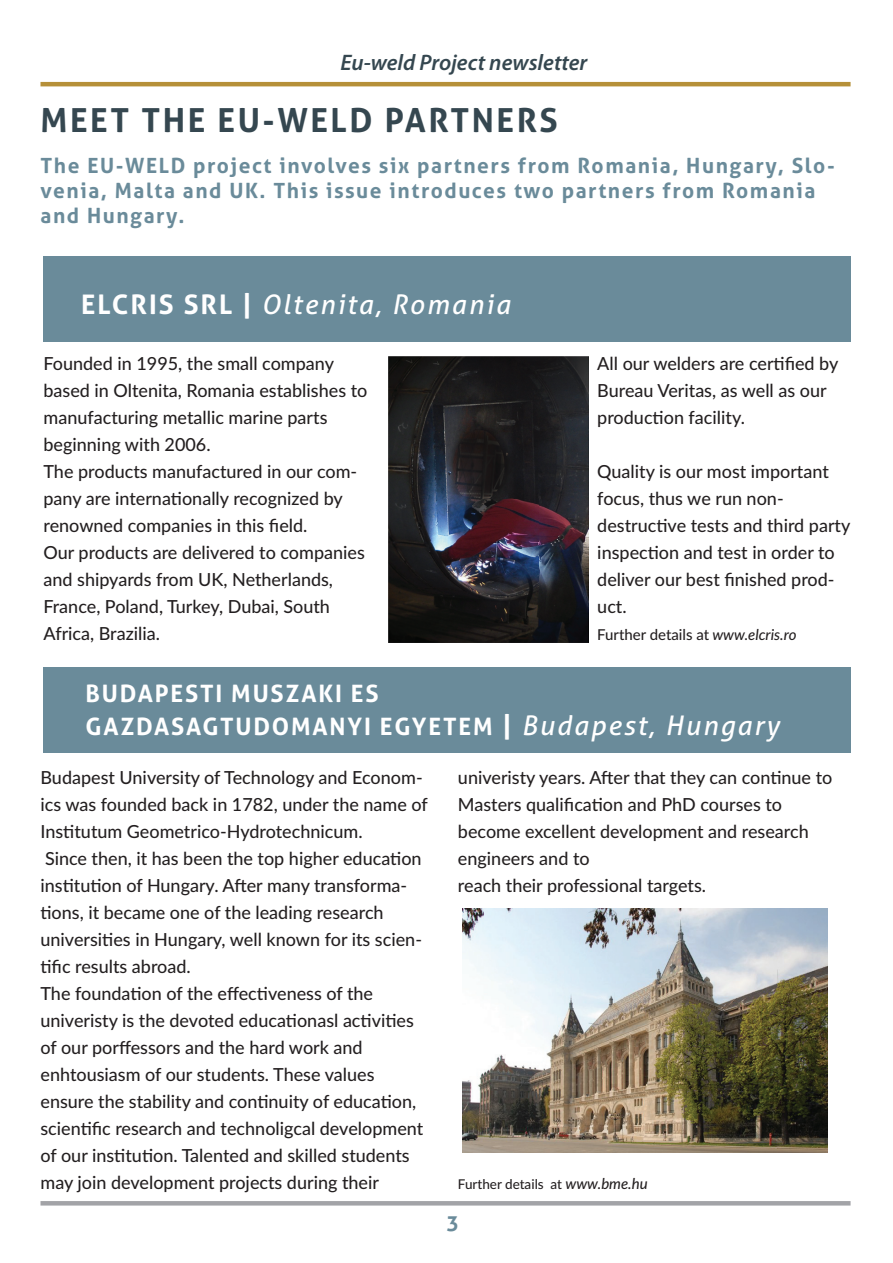
<style>
.page{position:relative;width:893px;height:1263px;background:#fff}
.page>*{position:absolute;margin:0;border:0;box-sizing:border-box;transform-origin:0 0}
.t1{font:700 33.15px "Aller";letter-spacing:.075em;color:#354750}
.t2{font:italic 27px "Aller";letter-spacing:.075em;color:#fff}
.t3{font:700 24px/32.4px "Aller";letter-spacing:.075em;color:#fff}
.t4{font:italic 600 22.5px "Myriad Pro";color:#354750}
.t5{font:700 21px/25.2px "Aller";letter-spacing:.075em;color:#6a8b9a}
.t6{font:500 18px/27px "Lato";color:#231f20}
.t7{font:500 15px "Lato";color:#231f20}
.t8{font:500 13.5px "Lato";color:#231f20}
.s1{font-weight:700;font-style:normal}
.s2{font-style:italic}
.s3{font-size:27px}
.s4{font-weight:400;font-style:italic;font-size:27px}
.s5{font-style:italic;font-size:15px}
</style>
<div class="page">
<hr style="left:40px;top:82px;width:810px;height:4px;background:#b69039">
<hr style="left:40px;top:1201px;width:810px;height:4px;background:#a2a3a7">
<img style="left:463px;top:908px;width:364px;height:244px">
<div style="left:43px;top:667px;width:807px;height:85px;background:#6a8b9a"></div>
<div style="left:43px;top:256px;width:807px;height:86px;background:#6a8b9a"></div>
<img style="left:389px;top:356px;width:199px;height:286px">
<p class="t4" style="left:340px;top:48px;width:248px">Eu-weld Project newsletter</p>
<h1 class="t1" style="left:40px;top:99px;width:519px">MEET THE EU-WELD PARTNERS</h1>
<p class="t5" style="left:40px;top:152px;width:796px">The EU-WELD project involves six partners from Romania, Hungary, Slo&shy;venia, Malta and UK. This issue introduces two partners from Romania and Hungary.</p>
<h2 class="t2" style="left:81px;top:287px;width:431px"><span class="s1">ELCRIS SRL |</span> Oltenita, Romania</h2>
<p class="t6" style="left:44px;top:349px;width:325px">Founded in 1995, the small company based in Oltenita, Romania establishes to manufacturing metallic marine parts beginning with 2006.<br>The products manufactured in our com&shy;pany are internationally recognized by renowned companies in this field.<br>Our products are delivered to companies and shipyards from UK, Netherlands, France, Poland, Turkey, Dubai, South Africa, Brazilia.</p>
<p class="t6" style="left:597px;top:349px;width:243px">All our welders are certified by<br>Bureau Veritas, as well as our production facility.</p>
<p class="t6" style="left:597px;top:457px;width:255px">Quality is our most important focus, thus we run non&shy;destructive tests and third party inspection and test in order to deliver our best finished prod&shy;uct.</p>
<p class="t7" style="left:597px;top:623px;width:201px">Further details at <span class="s2">www.elcris.ro</span></p>
<h3 class="t3" style="left:86px;top:677px;width:695px">BUDAPESTI MUSZAKI ES<br>GAZDASAGTUDOMANYI EGYETEM <span class="s3">|</span> <span class="s4">Budapest, Hungary</span></h3>
<p class="t6" style="left:40px;top:763px;width:389px">Budapest University of Technology and Econom&shy;ics was founded back in 1782, under the name of Institutum Geometrico-Hydrotechnicum.<br>Since then, it has been the top higher education institution of Hungary. After many transforma&shy;tions, it became one of the leading research universities in Hungary, well known for its scien&shy;tific results abroad.<br>The foundation of the effectiveness of the univeristy is the devoted educationasl activities of our porffessors and the hard work and enhtousiasm of our students. These values ensure the stability and continuity of education, scientific research and technoligcal development of our institution. Talented and skilled students may join development projects during their</p>
<p class="t6" style="left:458px;top:763px;width:376px">univeristy years. After that they can continue to Masters qualification and PhD courses to become excellent development and research engineers and to<br>reach their professional targets.</p>
<p class="t8" style="left:458px;top:1174px;width:191px">Further details at <span class="s5">www.bme.hu</span></p>
<p class="t5" style="left:446px;top:1210px;width:14px">3</p>
</div>
